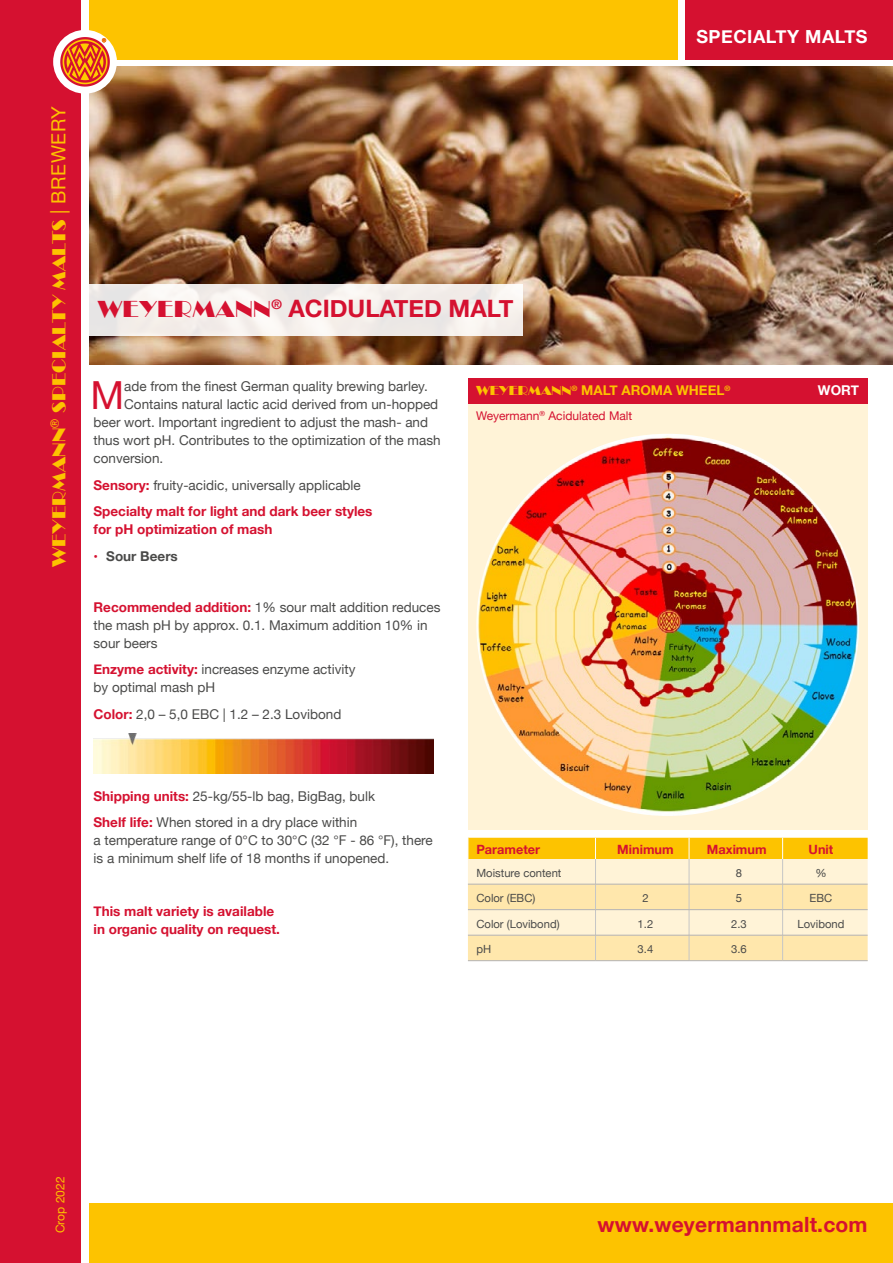
<style>
.page{position:relative;width:893px;height:1263px;background:#fff}
.page>*{position:absolute;margin:0;border:0;box-sizing:border-box;transform-origin:0 0}
._03_Fließtext{font:38.7px "Helvetica Neue";color:#d51130}
._01_Headline{font:700 24px "Helvetica Neue";color:#d51130}
.t1{font:700 21px "Helvetica Neue";letter-spacing:.01em;color:#d51130}
.t2{font:19.5px "Broadway";letter-spacing:.01em;color:#fdc300}
.t3{font:700 18px "Helvetica Neue";letter-spacing:.03em;color:#fff}
._03_Fließtext-2{font:13.5px/18px "Helvetica Neue";color:#4a4a49}
._03_Fließtext-3{font:700 13.5px/18px "Helvetica Neue";color:#d51130}
.t4{font:700 13.5px "Helvetica Neue";color:#fdc300}
.t5{font:700 13.5px "Helvetica Neue";color:#4a4a49}
.t6{font:700 13.5px "Helvetica Neue";color:#fff}
._05_Text_Tabelle{font:700 12.75px "Helvetica Neue";color:#d51130}
.t7{font:12px "Helvetica Neue";color:#d51130}
.t8{font:12px "Helvetica Neue";color:#fdc300}
._05_Text_Tabelle-2{font:11.25px "Helvetica Neue";color:#4a4a49}
.s1{font-family:"Helvetica Neue"}
.s2{font-family:"Broadway";font-weight:400}
.s3{font-weight:700;color:#d51130}
.s4{font-weight:400;font-size:12.75px;color:#d51130}
</style>
<div class="page">
<div style="left:89px;top:1203px;width:804px;height:60px;background:#fdc300"></div>
<div style="left:89px;top:0;width:589px;height:60px;background:#fdc300"></div>
<div style="left:685px;top:0;width:208px;height:60px;background:#d51130"></div>
<div style="left:0;top:0;width:81px;height:1263px;background:#d51130"></div>
<div style="left:468px;top:404px;width:399px;height:425px;background:#fff3d7"></div>
<div style="left:468px;top:378px;width:399px;height:26px;background:#d51130"></div>
<img style="left:89px;top:67px;width:804px;height:298px">
<div style="left:89px;top:285px;width:434px;height:51px;background:linear-gradient(to right,#f2eeeb,#f4efec)"></div>
<svg style="left:468px;top:838px;width:400px;height:122px;background:#fde59f"></svg>
<hr style="left:468px;top:884px;width:127px;height:1px;background:#b3b2b2">
<hr style="left:595px;top:884px;width:94px;height:1px;background:#b3b2b2">
<hr style="left:689px;top:884px;width:94px;height:1px;background:#b3b2b2">
<hr style="left:783px;top:884px;width:85px;height:1px;background:#b3b2b2">
<hr style="left:468px;top:909px;width:127px;height:1px;background:#b3b2b2">
<hr style="left:595px;top:909px;width:94px;height:1px;background:#b3b2b2">
<hr style="left:689px;top:909px;width:94px;height:1px;background:#b3b2b2">
<hr style="left:783px;top:909px;width:85px;height:1px;background:#b3b2b2">
<hr style="left:468px;top:935px;width:127px;height:1px;background:#b3b2b2">
<hr style="left:595px;top:935px;width:94px;height:1px;background:#b3b2b2">
<hr style="left:689px;top:935px;width:94px;height:1px;background:#b3b2b2">
<hr style="left:783px;top:935px;width:85px;height:1px;background:#b3b2b2">
<hr style="left:468px;top:960px;width:127px;height:1px;background:#b3b2b2">
<hr style="left:595px;top:960px;width:94px;height:1px;background:#b3b2b2">
<hr style="left:689px;top:960px;width:94px;height:1px;background:#b3b2b2">
<hr style="left:783px;top:960px;width:85px;height:1px;background:#b3b2b2">
<img style="left:476px;top:434px;width:383px;height:382px;border-radius:191px">
<img style="left:94px;top:734px;width:340px;height:39px">
<div style="left:53px;top:30px;width:64px;height:64px;background:#fff;border-radius:50%"></div>
<svg style="left:60px;top:37px;width:50px;height:50px"></svg>
<h3 class="t3" style="left:696px;top:23px;width:173px">SPECIALTY MALTS</h3>
<h3 class="t2" style="left:48px;top:567px;width:462px;rotate:-90deg">WEYERMANN<sup>®</sup> SPECIALTY MALTS <span class="s1">| BREWERY</span></h3>
<p class="_01_Headline" style="left:98px;top:289px;width:417px"><span class="s2">WEYERMANN</span><sup>®</sup> ACIDULATED MALT</p>
<p class="_03_Fließtext" style="left:90px;top:368px;width:35px">M</p>
<p class="_03_Fließtext-2" style="left:124px;top:378px;width:305px">ade from the finest German quality brewing barley.</p>
<p class="_03_Fließtext-2" style="left:124px;top:396px;width:316px">Contains natural lactic acid derived from un-hopped</p>
<p class="_03_Fließtext-2" style="left:94px;top:414px;width:336px">beer wort. Important ingredient to adjust the mash- and</p>
<p class="_03_Fließtext-2" style="left:94px;top:432px;width:349px">thus wort pH. Contributes to the optimization of the mash</p>
<p class="_03_Fließtext-2" style="left:94px;top:450px;width:71px">conversion.</p>
<p class="_03_Fließtext-2" style="left:94px;top:477px;width:269px"><span class="s3">Sensory:</span> fruity-acidic, universally applicable</p>
<p class="_03_Fließtext-3" style="left:94px;top:503px;width:280px">Specialty malt for light and dark beer styles for pH optimization of mash</p>
<p class="t5" style="left:94px;top:545px;width:86px"><span class="s4">•</span> Sour Beers</p>
<p class="_03_Fließtext-2" style="left:94px;top:599px;width:348px"><span class="s3">Recommended addition:</span> 1% sour malt addition reduces the mash pH by approx. 0.1. Maximum addition 10% in sour beers</p>
<p class="_03_Fließtext-2" style="left:94px;top:661px;width:264px"><span class="s3">Enzyme activity:</span> increases enzyme activity by optimal mash pH</p>
<p class="_03_Fließtext-2" style="left:94px;top:706px;width:249px"><span class="s3">Color:</span> 2,0 – 5,0 EBC | 1.2 – 2.3 Lovibond</p>
<p class="t4" style="left:476px;top:380px;width:256px"><span class="s2">WEYERMANN</span><sup>®</sup> MALT AROMA WHEEL<sup>®</sup></p>
<p class="t6" style="left:818px;top:380px;width:42px">WORT</p>
<p class="t7" style="left:476px;top:407px;width:158px">Weyermann<sup>®</sup> Acidulated Malt</p>
<p class="_03_Fließtext-2" style="left:94px;top:788px;width:283px"><span class="s3">Shipping units:</span> 25-kg/55-lb bag, BigBag, bulk</p>
<p class="_03_Fließtext-2" style="left:94px;top:814px;width:341px"><span class="s3">Shelf life:</span> When stored in a dry place within<br>a temperature range of 0°C to 30°C (32 °F - 86 °F), there is a minimum shelf life of 18 months if unopened.</p>
<p class="_03_Fließtext-3" style="left:94px;top:903px;width:188px">This malt variety is available in organic quality on request.</p>
<p class="_05_Text_Tabelle" style="left:476px;top:839px;width:65px">Parameter</p>
<p class="_05_Text_Tabelle" style="left:617px;top:839px;width:58px">Minimum</p>
<p class="_05_Text_Tabelle" style="left:707px;top:839px;width:61px">Maximum</p>
<p class="_05_Text_Tabelle" style="left:809px;top:839px;width:26px">Unit</p>
<p class="_05_Text_Tabelle-2" style="left:476px;top:865px;width:87px">Moisture content</p>
<p class="_05_Text_Tabelle-2" style="left:736px;top:865px;width:8px">8</p>
<p class="_05_Text_Tabelle-2" style="left:815px;top:865px;width:13px">%</p>
<p class="_05_Text_Tabelle-2" style="left:476px;top:890px;width:60px">Color (EBC)</p>
<p class="_05_Text_Tabelle-2" style="left:642px;top:890px;width:8px">2</p>
<p class="_05_Text_Tabelle-2" style="left:736px;top:890px;width:8px">5</p>
<p class="_05_Text_Tabelle-2" style="left:810px;top:890px;width:24px">EBC</p>
<p class="_05_Text_Tabelle-2" style="left:476px;top:916px;width:85px">Color (Lovibond)</p>
<p class="_05_Text_Tabelle-2" style="left:638px;top:916px;width:17px">1.2</p>
<p class="_05_Text_Tabelle-2" style="left:731px;top:916px;width:17px">2.3</p>
<p class="_05_Text_Tabelle-2" style="left:797px;top:916px;width:48px">Lovibond</p>
<p class="_05_Text_Tabelle-2" style="left:476px;top:941px;width:16px">pH</p>
<p class="_05_Text_Tabelle-2" style="left:638px;top:941px;width:17px">3.4</p>
<p class="_05_Text_Tabelle-2" style="left:731px;top:941px;width:17px">3.6</p>
<p class="t8" style="left:52px;top:1233px;width:58px;rotate:-90deg">Crop 2022</p>
<h3 class="t1" style="left:598px;top:1208px;width:272px">www.weyermannmalt.com</h3>
</div>
